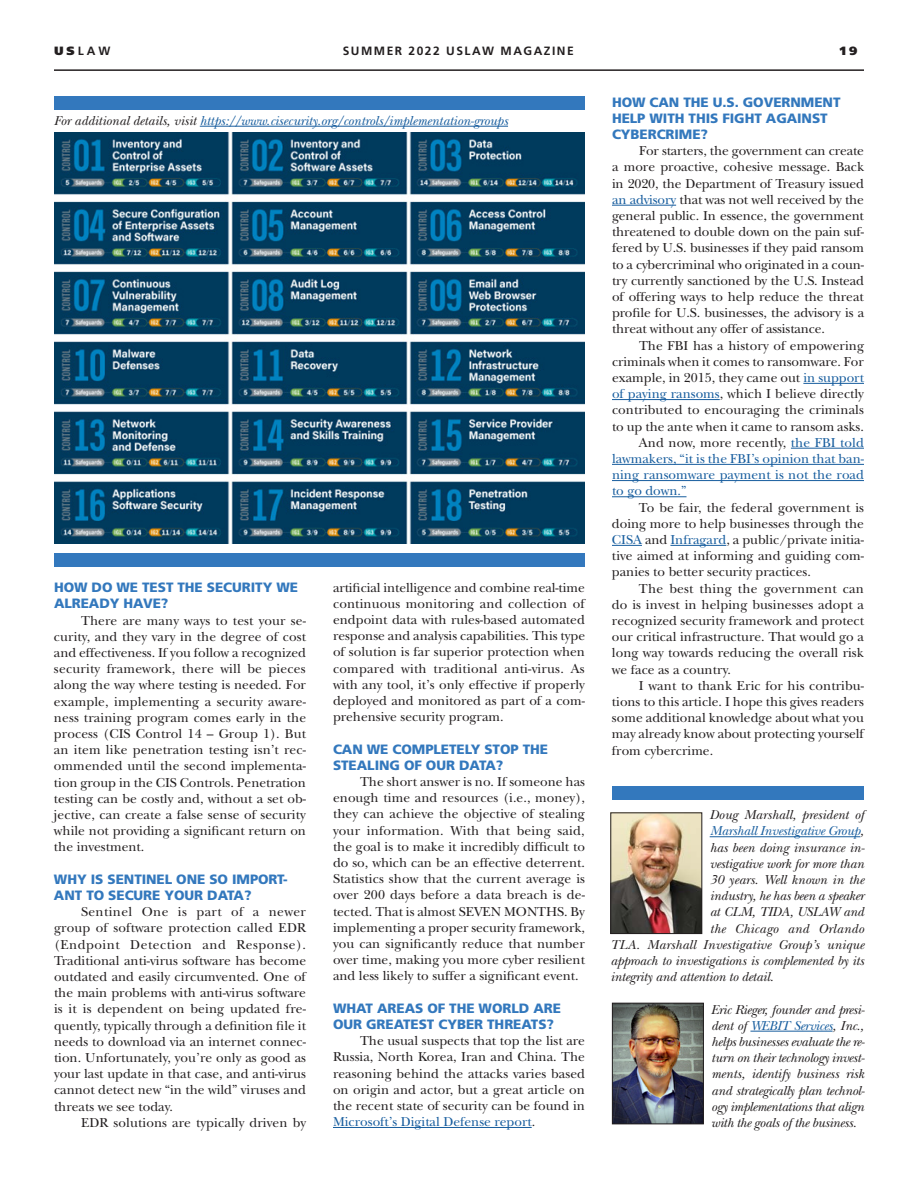
<style>
.page{position:relative;width:918px;height:1188px;background:#fff}
.page>*{position:absolute;margin:0;border:0;box-sizing:border-box;transform-origin:0 0}
.BODY{font:13.5px/16.2px "New Baskerville";color:#231f20;text-align:justify}
.author_verbiage{font:italic 13.5px/16.2px "New Baskerville";letter-spacing:-.01em;color:#231f20;text-align:justify}
.subhead_7{font:900 13.5px/16.2px "Frutiger";letter-spacing:-.005em;color:#3378bd}
.BODY-2{font:13.5px/16.2px "New Baskerville";letter-spacing:.005em;color:#175d9e;text-align:justify}
.BODY-3{font:italic 13.5px "New Baskerville";color:#175d9e}
.author_verbiage-2{font:italic 13.5px "New Baskerville";letter-spacing:.01em;color:#231f20}
.author_verbiage-3{font:italic 13.5px "New Baskerville";letter-spacing:-.01em;color:#175d9e}
.author_verbiage-4{font:italic 13.5px "New Baskerville";letter-spacing:.02em;color:#231f20}
.t1{font:700 12px "Frutiger";letter-spacing:.125em;color:#231f20}
.t2{font:900 12px "Frutiger";color:#231f20}
.s1{font-weight:900}
.s2{color:#231f20}
.s3{color:#175d9e}
</style>
<div class="page">
<hr style="left:54px;top:69px;width:810px;height:2px;background:#231f20">
<hr style="left:333px;top:1127px;width:199px;height:1px;background:#175d9e">
<hr style="left:612px;top:205px;width:64px;height:1px;background:#175d9e">
<hr style="left:803px;top:383px;width:61px;height:1px;background:#175d9e">
<hr style="left:612px;top:399px;width:108px;height:1px;background:#175d9e">
<hr style="left:791px;top:448px;width:73px;height:1px;background:#175d9e">
<hr style="left:612px;top:464px;width:252px;height:1px;background:#175d9e">
<hr style="left:612px;top:480px;width:252px;height:1px;background:#175d9e">
<hr style="left:612px;top:496px;width:75px;height:1px;background:#175d9e">
<hr style="left:612px;top:545px;width:30px;height:1px;background:#175d9e">
<hr style="left:670px;top:545px;width:56px;height:1px;background:#175d9e">
<hr style="left:710px;top:836px;width:150px;height:1px;background:#175d9e">
<hr style="left:750px;top:1031px;width:83px;height:1px;background:#175d9e">
<img style="left:612px;top:814px;width:88px;height:118px">
<div style="left:610px;top:812px;width:92px;height:122px;border:1px solid #231f20"></div>
<div style="left:612px;top:786px;width:252px;height:14px;background:#3378bd"></div>
<img style="left:614px;top:1005px;width:88px;height:117px">
<div style="left:612px;top:1003px;width:92px;height:121px;border:1px solid #231f20"></div>
<img style="left:54px;top:133px;width:531px;height:411px">
<hr style="left:200px;top:126px;width:308px;height:1px;background:#175d9e">
<div style="left:54px;top:96px;width:531px;height:14px;background:#3378bd"></div>
<div style="left:54px;top:554px;width:531px;height:13px;background:#3378bd"></div>
<p class="t1" style="left:54px;top:44px;width:58px"><span class="s1">US</span>LAW</p>
<p class="t1" style="left:343px;top:44px;width:232px">SUMMER 2022 USLAW MAGAZINE</p>
<p class="t2" style="left:840px;top:43px;width:19px">19</p>
<p class="BODY-3" style="left:54px;top:113px;width:456px"><span class="s2">For additional details, visit</span> https://www.cisecurity.org/controls/implementation-groups</p>
<p class="subhead_7" style="left:54px;top:579px;width:246px">HOW DO WE TEST THE SECURITY WE<br>ALREADY HAVE?</p>
<p class="BODY" style="left:54px;top:612px;width:254px;text-indent:27px">There are many ways to test your se&shy;curity, and they vary in the degree of cost and effectiveness. If you follow a recognized security framework, there will be pieces along the way where testing is needed. For example, implementing a security aware&shy;ness training program comes early in the process (CIS Control 14 – Group 1). But an item like penetration testing isn’t rec&shy;ommended until the second implementa&shy;tion group in the CIS Controls. Penetration testing can be costly and, without a set ob&shy;jective, can create a false sense of security while not providing a significant return on the investment.</p>
<p class="subhead_7" style="left:54px;top:871px;width:235px">WHY IS SENTINEL ONE SO IMPORT-<br>ANT TO SECURE YOUR DATA?</p>
<p class="BODY" style="left:54px;top:904px;width:254px;text-indent:27px">Sentinel One is part of a newer group of software protection called EDR (Endpoint Detection and Response).<br>Traditional anti-virus software has become outdated and easily circumvented. One of the main problems with anti-virus software is it is dependent on being updated fre&shy;quently, typically through a definition file it needs to download via an internet connec&shy;tion. Unfortunately, you’re only as good as your last update in that case, and anti-virus cannot detect new “in the wild” viruses and threats we see today.</p>
<p class="BODY" style="left:81px;top:1114px;width:227px">EDR solutions are typically driven by</p>
<p class="BODY" style="left:333px;top:579px;width:254px">artificial intelligence and combine real-time continuous monitoring and collection of endpoint data with rules-based automated response and analysis capabilities. This type of solution is far superior protection when compared with traditional anti-virus. As with any tool, it’s only effective if properly deployed and monitored as part of a com&shy;prehensive security program.</p>
<p class="subhead_7" style="left:333px;top:740px;width:217px">CAN WE COMPLETELY STOP THE<br>STEALING OF OUR DATA?</p>
<p class="BODY" style="left:333px;top:774px;width:254px;text-indent:27px">The short answer is no. If someone has enough time and resources (i.e., money), they can achieve the objective of stealing your information. With that being said, the goal is to make it incredibly difficult to do so, which can be an effective deterrent.<br>Statistics show that the current average is over 200 days before a data breach is de&shy;tected. That is almost SEVEN MONTHS. By implementing a proper security framework, you can significantly reduce that number over time, making you more cyber resilient and less likely to suffer a significant event.</p>
<p class="subhead_7" style="left:333px;top:1000px;width:230px">WHAT AREAS OF THE WORLD ARE<br>OUR GREATEST CYBER THREATS?</p>
<p class="BODY" style="left:333px;top:1033px;width:254px;text-indent:27px">The usual suspects that top the list are Russia, North Korea, Iran and China. The reasoning behind the attacks varies based on origin and actor, but a great article on the recent state of security can be found in <span class="s3">Microsoft’s Digital Defense report</span>.</p>
<p class="subhead_7" style="left:612px;top:94px;width:230px">HOW CAN THE U.S. GOVERNMENT<br>HELP WITH THIS FIGHT AGAINST</p>
<p class="subhead_7" style="left:612px;top:126px;width:98px">CYBERCRIME?</p>
<p class="BODY" style="left:612px;top:143px;width:254px;text-indent:27px">For starters, the government can create a more proactive, cohesive message. Back in 2020, the Department of Treasury issued <span class="s3">an advisory</span> that was not well received by the general public. In essence, the government threatened to double down on the pain suf&shy;fered by U.S. businesses if they paid ransom to a cybercriminal who originated in a coun&shy;try currently sanctioned by the U.S. Instead of offering ways to help reduce the threat profile for U.S. businesses, the advisory is a threat without any offer of assistance.</p>
<p class="BODY" style="left:612px;top:337px;width:254px;text-indent:27px">The FBI has a history of empowering criminals when it comes to ransomware. For example, in 2015, they came out <span class="s3">in support of paying ransoms</span>, which I believe directly contributed to encouraging the criminals to up the ante when it came to ransom asks.</p>
<p class="BODY-2" style="left:612px;top:434px;width:254px;text-indent:27px"><span class="s2">And now, more recently,</span> the FBI told lawmakers, “it is the FBI’s opinion that ban&shy;ning ransomware payment is not the road to go down.”</p>
<p class="BODY" style="left:612px;top:499px;width:254px;text-indent:27px">To be fair, the federal government is doing more to help businesses through the <span class="s3">CISA</span> and <span class="s3">Infragard</span>, a public/private initia&shy;tive aimed at informing and guiding com&shy;panies to better security practices.</p>
<p class="BODY" style="left:612px;top:580px;width:254px;text-indent:27px">The best thing the government can do is invest in helping businesses adopt a recognized security framework and protect our critical infrastructure. That would go a long way towards reducing the overall risk we face as a country.</p>
<p class="BODY" style="left:612px;top:677px;width:254px;text-indent:27px">I want to thank Eric for his contribu&shy;tions to this article. I hope this gives readers some additional knowledge about what you may already know about protecting yourself from cybercrime.</p>
<p class="author_verbiage" style="left:710px;top:807px;width:156px">Doug Marshall, president of</p>
<p class="author_verbiage-3" style="left:710px;top:823px;width:156px">Marshall Investigative Group<span class="s2">,</span></p>
<p class="author_verbiage" style="left:710px;top:839px;width:157px">has been doing insurance in-</p>
<p class="author_verbiage" style="left:710px;top:855px;width:156px">vestigative work for more than</p>
<p class="author_verbiage" style="left:710px;top:872px;width:156px">30 years. Well known in the</p>
<p class="author_verbiage" style="left:710px;top:888px;width:156px">industry, he has been a speaker</p>
<p class="author_verbiage" style="left:710px;top:904px;width:156px">at CLM, TIDA, USLAW and</p>
<p class="author_verbiage-4" style="left:710px;top:920px;width:156px">the Chicago and Orlando</p>
<p class="author_verbiage-2" style="left:610px;top:937px;width:255px">TLA. Marshall Investigative Group’s unique</p>
<p class="author_verbiage" style="left:610px;top:953px;width:255px">approach to investigations is complemented by its</p>
<p class="author_verbiage" style="left:610px;top:969px;width:165px">integrity and attention to detail.</p>
<p class="author_verbiage" style="left:711px;top:1001px;width:155px">Eric Rieger, founder and presi&shy;dent of <span class="s3">WEBIT Services</span>, Inc., helps businesses evaluate the re&shy;turn on their technology invest&shy;ments, identify business risk and strategically plan technol&shy;ogy implementations that align with the goals of the business.</p>
</div>
